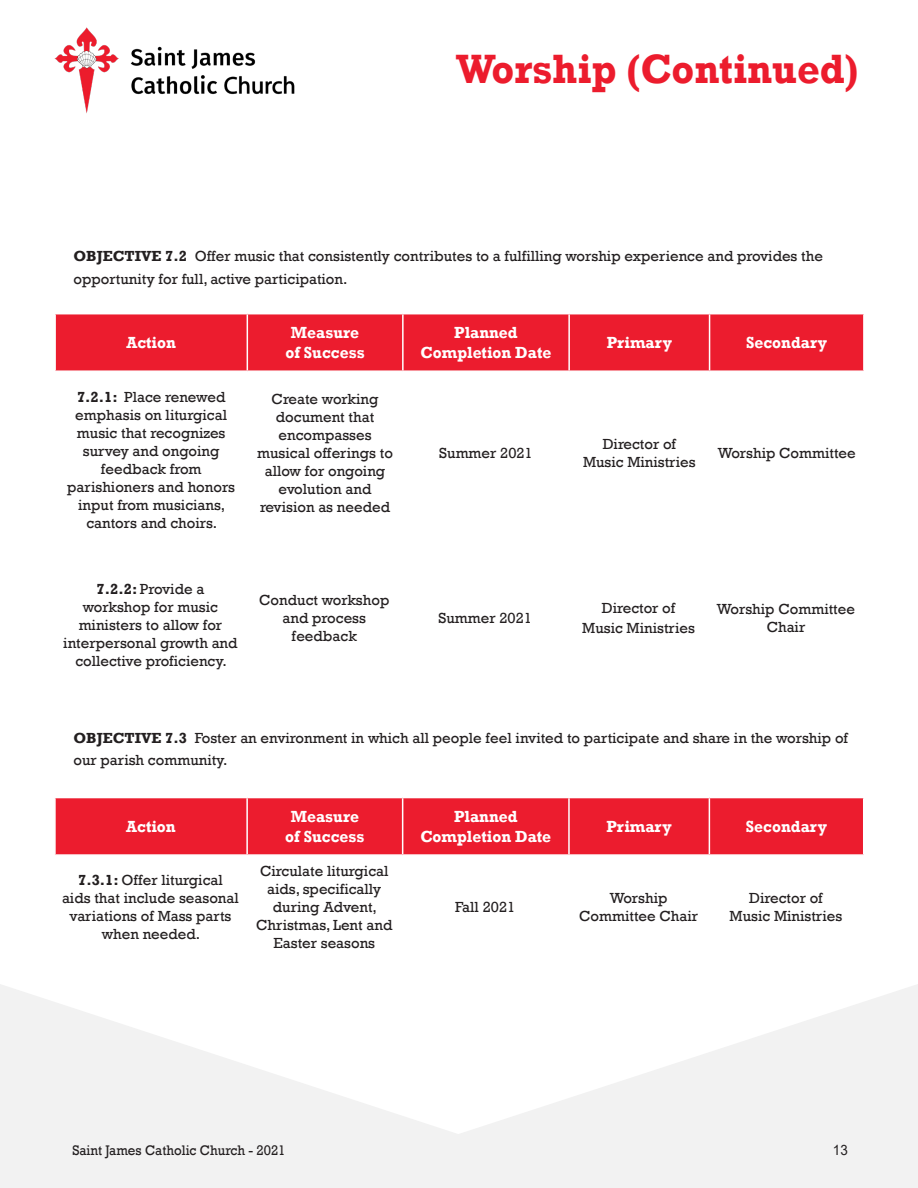
<style>
.page{position:relative;width:918px;height:1188px;background:#fff}
.page>*{position:absolute;margin:0;border:0;box-sizing:border-box;transform-origin:0 0}
.t1{font:700 42px "Rockwell";color:#ec1c2d;scale:.95 1}
.t2{font:700 16.5px/19.5px "Rockwell";color:#fff;text-align:center;scale:.95 1}
.t3{font:15px/18px "Rockwell";color:#231f20;text-align:center}
.t4{font:14.25px "Rockwell";color:#231f20;scale:.94 1}
.t5{font:14.25px "Arial";color:#231f20;scale:.94 1}
.s1{font-weight:700}
</style>
<div class="page">
<div style="left:0;top:951px;width:918px;height:237px;background:#f2f2f2"></div>
<svg style="left:0;top:951px;width:918px;height:183px;fill:#fff"></svg>
<img style="left:54px;top:27px;width:241px;height:87px">
<div style="left:56px;top:314px;width:807px;height:56px;background:#ec1c2e"></div>
<hr style="left:247px;top:314px;width:1px;height:56px;background:#fff">
<hr style="left:402px;top:314px;width:2px;height:56px;background:#fff">
<hr style="left:568px;top:314px;width:2px;height:56px;background:#fff">
<hr style="left:709px;top:314px;width:1px;height:56px;background:#fff">
<div style="left:56px;top:798px;width:807px;height:56px;background:#ec1c2e"></div>
<hr style="left:246px;top:798px;width:2px;height:56px;background:#fff">
<hr style="left:402px;top:798px;width:1px;height:56px;background:#fff">
<hr style="left:568px;top:798px;width:2px;height:56px;background:#fff">
<hr style="left:709px;top:798px;width:1px;height:56px;background:#fff">
<p class="t1" style="left:456px;top:43px;width:425px">Worship (Continued)</p>
<p class="t3" style="left:73px;top:245px;width:751px;line-height:22.5px;text-align:left"><span class="s1">OBJECTIVE 7.2</span> Offer music that consistently contributes to a fulfilling worship experience and provides the opportunity for full, active participation.</p>
<p class="t2" style="left:126px;top:333px;width:54px">Action</p>
<p class="t2" style="left:285px;top:323px;width:85px">Measure of Success</p>
<p class="t2" style="left:421px;top:323px;width:139px">Planned<br>Completion Date</p>
<p class="t2" style="left:607px;top:333px;width:70px">Primary</p>
<p class="t2" style="left:746px;top:333px;width:87px">Secondary</p>
<p class="t3" style="left:67px;top:388px;width:169px"><span class="s1">7.2.1:</span> Place renewed emphasis on liturgical music that recognizes survey and ongoing feedback from parishioners and honors input from musicians, cantors and choirs.</p>
<p class="t3" style="left:257px;top:390px;width:137px">Create working document that encompasses musical offerings to allow for ongoing evolution and revision as needed</p>
<p class="t3" style="left:439px;top:444px;width:95px">Summer 2021</p>
<p class="t3" style="left:583px;top:435px;width:114px">Director of<br>Music Ministries</p>
<p class="t3" style="left:718px;top:444px;width:140px">Worship Committee</p>
<p class="t3" style="left:63px;top:580px;width:176px"><span class="s1">7.2.2:</span> Provide a workshop for music ministers to allow for interpersonal growth and collective proficiency.</p>
<p class="t3" style="left:259px;top:591px;width:132px">Conduct workshop and process feedback</p>
<p class="t3" style="left:439px;top:609px;width:95px">Summer 2021</p>
<p class="t3" style="left:582px;top:598px;width:114px;line-height:19.8px">Director of<br>Music Ministries</p>
<p class="t3" style="left:717px;top:600px;width:140px">Worship Committee<br>Chair</p>
<p class="t3" style="left:73px;top:726px;width:776px;line-height:22.5px;text-align:left"><span class="s1">OBJECTIVE 7.3</span> Foster an environment in which all people feel invited to participate and share in the worship of our parish community.</p>
<p class="t2" style="left:126px;top:817px;width:54px">Action</p>
<p class="t2" style="left:285px;top:807px;width:85px">Measure of Success</p>
<p class="t2" style="left:420px;top:807px;width:139px">Planned<br>Completion Date</p>
<p class="t2" style="left:606px;top:817px;width:70px">Primary</p>
<p class="t2" style="left:746px;top:817px;width:87px">Secondary</p>
<p class="t3" style="left:62px;top:871px;width:178px"><span class="s1">7.3.1:</span> Offer liturgical aids that include seasonal variations of Mass parts when needed.</p>
<p class="t3" style="left:256px;top:862px;width:138px">Circulate liturgical aids, specifically during Advent,<br>Christmas, Lent and<br>Easter seasons</p>
<p class="t3" style="left:455px;top:898px;width:62px">Fall 2021</p>
<p class="t3" style="left:579px;top:889px;width:120px">Worship<br>Committee Chair</p>
<p class="t3" style="left:730px;top:889px;width:114px">Director of<br>Music Ministries</p>
<p class="t4" style="left:72px;top:1142px;width:228px">Saint James Catholic Church - 2021</p>
<p class="t5" style="left:833px;top:1141px;width:17px">13</p>
</div>
